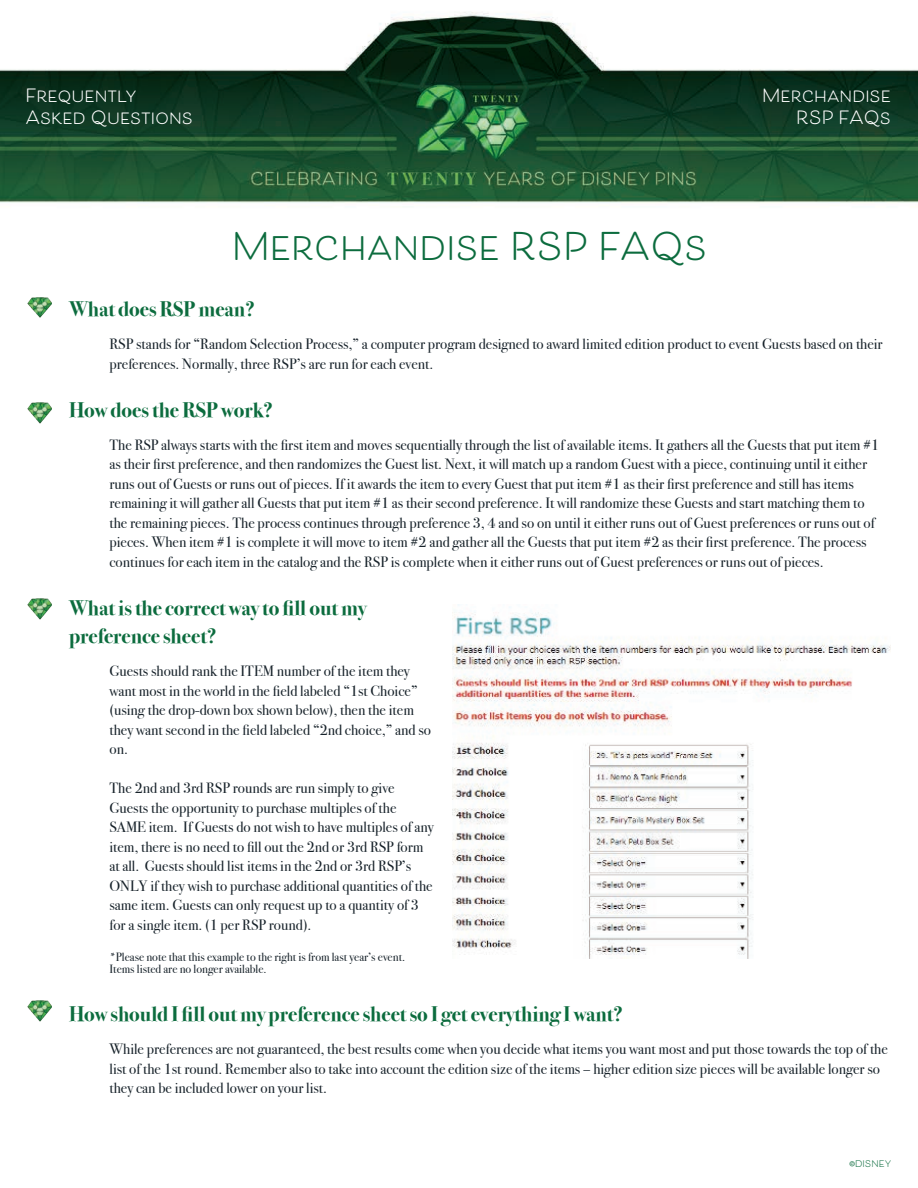
<style>
.page{position:relative;width:918px;height:1188px;background:#fff}
.page>*{position:absolute;margin:0;border:0;box-sizing:border-box;transform-origin:0 0}
.t1{font:700 37.5px "Beloved Sans";color:#0c6c3e}
.t2{font:700 21px/28.5px "Bodoni Svty Two ITCTT";color:#0c6c3e}
.t3{font:700 18px/21.6px "Beloved Sans";color:#fff}
.t4{font:15px/19.5px "Bodoni Svty Two ITCTT";color:#17222a}
.t5{font:12px/12px "Bodoni Svty Two ITCTT";color:#17222a}
.t6{font:700 9px "Beloved Sans";color:#0c6c3e}
</style>
<div class="page">
<img style="left:0;top:12px;width:918px;height:997px">
<img style="left:26px;top:297px;width:25px;height:21px">
<img style="left:26px;top:402px;width:25px;height:22px">
<img style="left:26px;top:1000px;width:25px;height:22px">
<img style="left:26px;top:598px;width:25px;height:22px">
<img style="left:452px;top:604px;width:439px;height:354px">
<div style="left:436px;top:595px;width:16px;height:386px;background:#fff"></div>
<p class="t3" style="left:26px;top:85px;width:169px">Frequently<br>Asked Questions</p>
<p class="t3" style="left:762px;top:85px;width:130px;text-align:right">Merchandise<br>RSP FAQs</p>
<h1 class="t1" style="left:232px;top:225px;width:477px">Merchandise RSP FAQs</h1>
<h2 class="t2" style="left:69px;top:293px;width:187px">What does RSP mean?</h2>
<p class="t4" style="left:110px;top:333px;width:775px">RSP stands for “Random Selection Process,” a computer program designed to award limited edition product to event Guests based on their preferences. Normally, three RSP’s are run for each event.</p>
<h2 class="t2" style="left:69px;top:394px;width:205px">How does the RSP work?</h2>
<p class="t4" style="left:110px;top:433px;width:771px">The RSP always starts with the first item and moves sequentially through the list of available items. It gathers all the Guests that put item #1 as their first preference, and then randomizes the Guest list. Next, it will match up a random Guest with a piece, continuing until it either runs out of Guests or runs out of pieces. If it awards the item to every Guest that put item #1 as their first preference and still has items remaining it will gather all Guests that put item #1 as their second preference. It will randomize these Guests and start matching them to the remaining pieces. The process continues through preference 3, 4 and so on until it either runs out of Guest preferences or runs out of pieces. When item #1 is complete it will move to item #2 and gather all the Guests that put item #2 as their first preference. The process continues for each item in the catalog and the RSP is complete when it either runs out of Guest preferences or runs out of pieces.</p>
<h2 class="t2" style="left:69px;top:592px;width:299px">What is the correct way to fill out my preference sheet?</h2>
<p class="t4" style="left:110px;top:660px;width:323px">Guests should rank the ITEM number of the item they want most in the world in the field labeled “1st Choice” (using the drop-down box shown below), then the item they want second in the field labeled “2nd choice,” and so on.</p>
<p class="t4" style="left:110px;top:777px;width:326px">The 2nd and 3rd RSP rounds are run simply to give Guests the opportunity to purchase multiples of the SAME item. If Guests do not wish to have multiples of any item, there is no need to fill out the 2nd or 3rd RSP form at all. Guests should list items in the 2nd or 3rd RSP’s ONLY if they wish to purchase additional quantities of the same item. Guests can only request up to a quantity of 3 for a single item. (1 per RSP round).</p>
<p class="t5" style="left:110px;top:950px;width:297px">*Please note that this example to the right is from last year’s event.<br>Items listed are no longer available.</p>
<h2 class="t2" style="left:69px;top:998px;width:555px">How should I fill out my preference sheet so I get everything I want?</h2>
<p class="t4" style="left:110px;top:1038px;width:780px">While preferences are not guaranteed, the best results come when you decide what items you want most and put those towards the top of the list of the 1st round. Remember also to take into account the edition size of the items – higher edition size pieces will be available longer so they can be included lower on your list.</p>
<p class="t6" style="left:850px;top:1159px;width:43px">©DISNEY</p>
</div>
